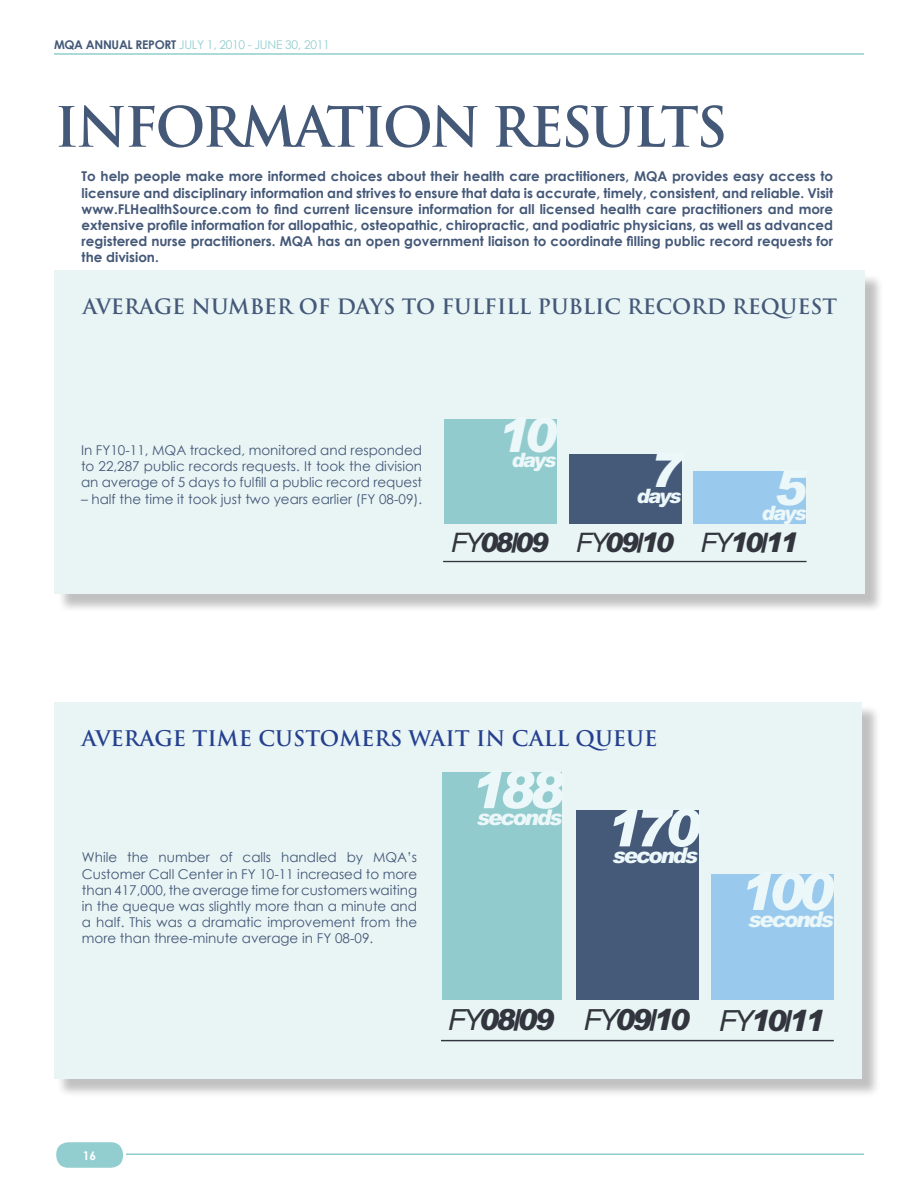
<style>
.page{position:relative;width:918px;height:1188px;background:#fff}
.page>*{position:absolute;margin:0;border:0;box-sizing:border-box;transform-origin:0 0}
.t1{font:700 54px "Trajan Pro";letter-spacing:-.015em;color:#445878}
.t2{font:italic 900 52.2px "Arial";letter-spacing:-.1em;color:#ebf7f8}
.t3{font:italic 900 48.15px "Arial";color:#ebf7f8}
.t4{font:italic 900 29.1px "Arial";letter-spacing:-.1em;color:#32353d}
.t5{font:italic 900 26.85px "Arial";letter-spacing:-.1em;color:#32353d}
.t6{font:italic 900 21.6px "Arial";letter-spacing:-.1em;color:#ebf7f8}
.t7{font:700 21px "Trajan Pro";color:#25408f}
.t8{font:700 20.7px "Trajan Pro";letter-spacing:.07em;color:#445878}
.t9{font:italic 900 19.95px "Arial";letter-spacing:-.1em;color:#ebf7f8}
.t10{font:700 13.5px/16.2px "Century Gothic";color:#445878;text-align:justify}
.t11{font:13.5px/16.2px "Century Gothic";color:#445878;text-align:justify}
.t12{font:12px "Century Gothic";letter-spacing:-.025em;color:#92cdcf}
.t13{font:700 12px "Century Gothic";color:#fff}
.s1{font-weight:700;color:#445878}
.s2{font-weight:400}
</style>
<div class="page">
<hr style="left:54px;top:53px;width:810px;height:2px;background:#92cdcf">
<hr style="left:54px;top:1154px;width:810px;height:1px;background:#92cdcf">
<div style="left:55px;top:1141px;width:69px;height:28px;background:#92cdcf;border-radius:14px"></div>
<div style="left:53px;top:1139px;width:73px;height:32px;border:3px solid #fff;border-radius:14px"></div>
<div style="left:57px;top:704px;width:824px;height:393px;background:#000;opacity:.25"></div>
<div style="left:54px;top:702px;width:808px;height:377px;background:#e9f5f5"></div>
<div style="left:711px;top:874px;width:122px;height:126px;background:#99caed"></div>
<div style="left:442px;top:773px;width:120px;height:227px;background:#92cbce"></div>
<hr style="left:442px;top:1040px;width:392px;height:1px;background:#32353d">
<div style="left:576px;top:810px;width:122px;height:190px;background:#455979"></div>
<div style="left:57px;top:273px;width:827px;height:340px;background:#000;opacity:.25"></div>
<div style="left:55px;top:271px;width:810px;height:323px;background:#e9f5f5"></div>
<div style="left:693px;top:472px;width:113px;height:52px;background:#99caed"></div>
<div style="left:444px;top:419px;width:113px;height:105px;background:#92cbce"></div>
<hr style="left:443px;top:561px;width:364px;height:1px;background:#32353d">
<div style="left:569px;top:454px;width:113px;height:70px;background:#455979"></div>
<p class="t12" style="left:54px;top:37px;width:277px"><span class="s1">MQA Annual Report</span> July 1, 2010 - June 30, 2011</p>
<h1 class="t1" style="left:54px;top:93px;width:573px">INFORMATION RE SULT</h1>
<h1 class="t1" style="left:696px;top:93px;width:33px">S</h1>
<p class="t10" style="left:82px;top:168px;width:753px">To help people make more informed choices about their health care practitioners, MQA provides easy access to licensure and disciplinary information and strives to ensure that data is accurate, timely, consistent, and reliable. Visit www.FLHealthSource.com to find current licensure information for all licensed health care practitioners and more extensive profile information for allopathic, osteopathic, chiropractic, and podiatric physicians, as well as advanced registered nurse practitioners. MQA has an open government liaison to coordinate filling public record requests for the division.</p>
<h3 class="t8" style="left:83px;top:294px;width:756px">AVERAGE NUMBER OF DAYS TO FULFILL PUBLIC RECORD REQUEST</h3>
<p class="t11" style="left:81px;top:442px;width:343px">In FY10-11, MQA tracked, monitored and responded to 22,287 public records requests. It took the division an average of 5 days to fulfill a public record request</p>
<p class="t11" style="left:81px;top:490px;width:343px">– half the time it took just two years earlier (FY 08-09).</p>
<h3 class="t3" style="left:497px;top:405px;width:61px">10</h3>
<h3 class="t9" style="left:511px;top:448px;width:46px">days</h3>
<h3 class="t3" style="left:650px;top:440px;width:34px">7</h3>
<h3 class="t9" style="left:637px;top:483px;width:46px">days</h3>
<h3 class="t5" style="left:451px;top:526px;width:224px"><span class="s2">FY</span>08/09 <span class="s2">FY</span>09/10</h3>
<h3 class="t3" style="left:774px;top:458px;width:34px">5</h3>
<h3 class="t9" style="left:762px;top:501px;width:46px">days</h3>
<h3 class="t5" style="left:700px;top:526px;width:99px"><span class="s2">FY</span>10/11</h3>
<h3 class="t7" style="left:82px;top:725px;width:17px">AVERA</h3>
<h3 class="t7" style="left:154px;top:725px;width:54px">GE TIME</h3>
<h3 class="t7" style="left:258px;top:725px;width:66px">CUSTOMER</h3>
<h3 class="t7" style="left:390px;top:725px;width:55px">S WAIT</h3>
<h3 class="t7" style="left:476px;top:725px;width:51px">IN CALL</h3>
<h3 class="t7" style="left:576px;top:725px;width:17px">QUEUE</h3>
<p class="t11" style="left:82px;top:849px;width:337px">While the number of calls handled by MQA’s Customer Call Center in FY 10-11 increased to more than 417,000, the average time for customers waiting in the queque was slightly more than a minute and a half. This was a dramatic improvement from the more than three-minute average in FY 08-09.</p>
<h2 class="t2" style="left:470px;top:757px;width:96px">188</h2>
<h3 class="t6" style="left:477px;top:804px;width:87px">seconds</h3>
<h2 class="t2" style="left:605px;top:796px;width:96px">170</h2>
<h3 class="t6" style="left:613px;top:842px;width:87px">seconds</h3>
<h2 class="t2" style="left:739px;top:859px;width:96px">100</h2>
<h3 class="t6" style="left:748px;top:906px;width:87px">seconds</h3>
<h3 class="t4" style="left:448px;top:1002px;width:243px"><span class="s2">FY</span>08/09 <span class="s2">FY</span>09/10</h3>
<h3 class="t4" style="left:719px;top:1002px;width:107px"><span class="s2">FY</span>10/11</h3>
<p class="t13" style="left:83px;top:1146px;width:15px">16</p>
</div>
